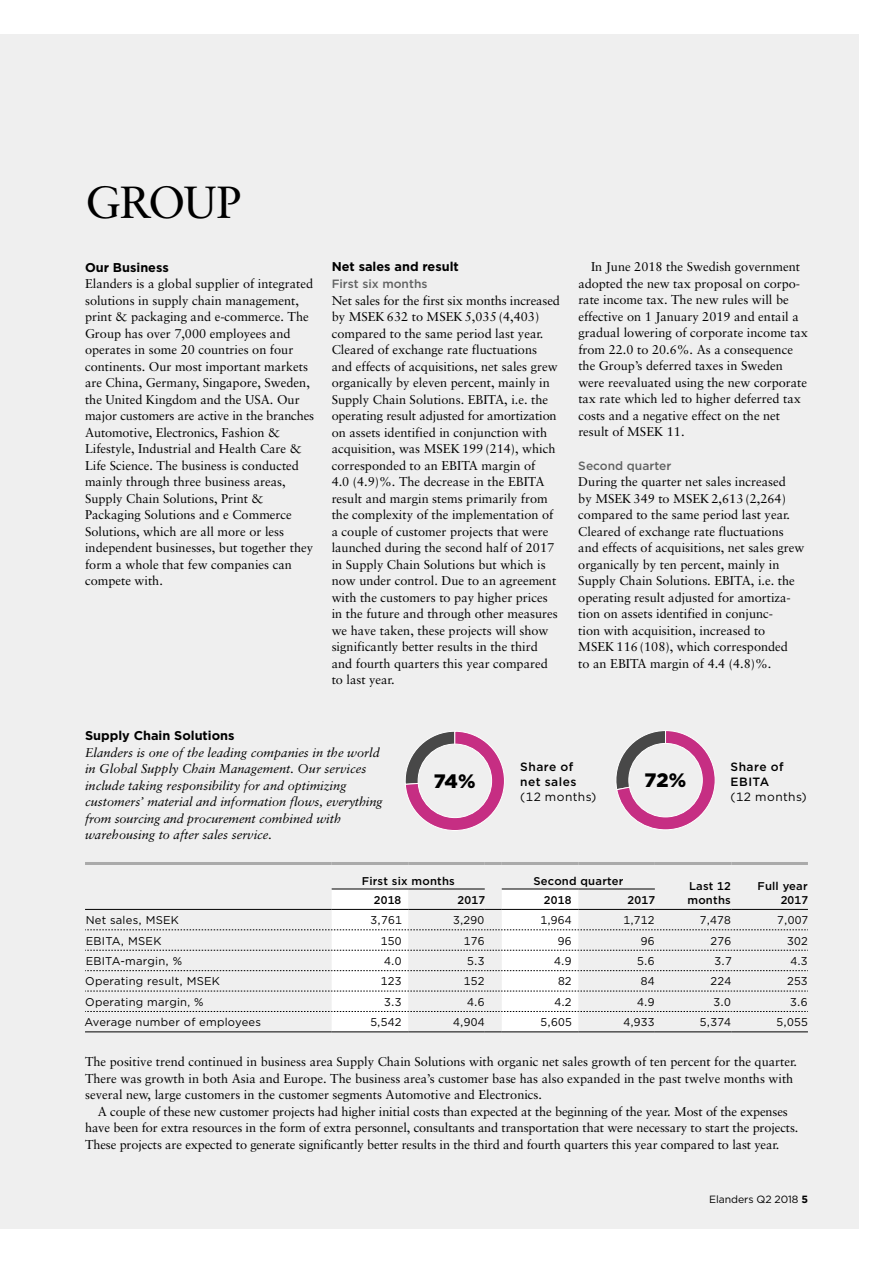
<style>
.page{position:relative;width:893px;height:1263px;background:#fff}
.page>*{position:absolute;margin:0;border:0;box-sizing:border-box;transform-origin:0 0}
.t1{font:45px "Sabon";letter-spacing:-.035em;color:#000}
.t2{font:900 19.5px "Gotham";color:#000}
.t3{font:12.75px/16.5px "Sabon";color:#000}
.t4{font:italic 12.75px/16.5px "Sabon";color:#000}
.t5{font:700 12.75px "Gotham";color:#000}
.t6{font:500 12px "Gotham";color:#616262}
.t7{font:500 12px/15px "Gotham";letter-spacing:.04em;color:#000}
.t8{font:12px "Gotham";letter-spacing:.035em;color:#000}
.t9{font:11.25px "Gotham";letter-spacing:.02em;color:#000}
.t10{font:500 11.25px/13.5px "Gotham";letter-spacing:.02em;color:#000}
.t11{font:10.5px "Gotham";letter-spacing:-.01em;color:#000}
.s1{font-weight:700}
</style>
<div class="page">
<div style="left:0;top:34px;width:859px;height:1195px;background:#efefef"></div>
<svg style="left:405px;top:731px;width:100px;height:100px"></svg>
<div style="left:418px;top:744px;width:74px;height:74px;background:#efefef;border-radius:50%"></div>
<div style="left:418px;top:744px;width:74px;height:74px;border:1px solid #fff;border-radius:50%"></div>
<svg style="left:616px;top:730px;width:99px;height:100px"></svg>
<div style="left:629px;top:743px;width:73px;height:74px;background:#efefef;border-radius:50%"></div>
<div style="left:628px;top:743px;width:75px;height:74px;border:1px solid #fff;border-radius:50%"></div>
<svg style="left:85px;top:889px;width:723px;height:143px"></svg>
<hr style="left:502px;top:1031px;width:76px;height:1px;background:#000">
<hr style="left:578px;top:1031px;width:77px;height:1px;background:#000">
<hr style="left:655px;top:1031px;width:76px;height:1px;background:#000">
<hr style="left:731px;top:1031px;width:77px;height:1px;background:#000">
<hr style="left:85px;top:862px;width:247px;height:3px;background:#aaa">
<hr style="left:332px;top:862px;width:76px;height:3px;background:#aaa">
<hr style="left:408px;top:862px;width:77px;height:3px;background:#aaa">
<hr style="left:485px;top:862px;width:17px;height:3px;background:#aaa">
<hr style="left:502px;top:862px;width:76px;height:3px;background:#aaa">
<hr style="left:578px;top:862px;width:77px;height:3px;background:#aaa">
<hr style="left:655px;top:862px;width:76px;height:3px;background:#aaa">
<hr style="left:731px;top:862px;width:77px;height:3px;background:#aaa">
<h1 class="t1" style="left:85px;top:175px;width:158px">GROUP</h1>
<p class="t5" style="left:85px;top:258px;width:85px">Our Business</p>
<p class="t3" style="left:85px;top:275px;width:231px">Elanders is a global supplier of integrated solutions in supply chain management, print &amp; packaging and e-commerce. The Group has over 7,000 employees and operates in some 20 countries on four continents. Our most important markets are China, Germany, Singapore, Sweden, the United Kingdom and the USA. Our major customers are active in the branches Automotive, Electronics, Fashion &amp; Lifestyle, Industrial and Health Care &amp; Life Science. The business is conducted mainly through three business areas, Supply Chain Solutions, Print &amp; Packaging Solutions and e Commerce Solutions, which are all more or less independent businesses, but together they form a whole that few companies can compete with.</p>
<p class="t5" style="left:332px;top:258px;width:129px">Net sales and result</p>
<p class="t6" style="left:332px;top:276px;width:97px">First six months</p>
<p class="t3" style="left:332px;top:292px;width:230px">Net sales for the first six months increased by MSEK 632 to MSEK 5,035 (4,403) compared to the same period last year.<br>Cleared of exchange rate fluctuations and effects of acquisitions, net sales grew organically by eleven percent, mainly in Supply Chain Solutions. EBITA, i.e. the operating result adjusted for amortization on assets identified in conjunction with acquisition, was MSEK 199 (214), which corresponded to an EBITA margin of<br>4.0 (4.9)%. The decrease in the EBITA result and margin stems primarily from the complexity of the implementation of a couple of customer projects that were launched during the second half of 2017 in Supply Chain Solutions but which is now under control. Due to an agreement with the customers to pay higher prices in the future and through other measures we have taken, these projects will show significantly better results in the third and fourth quarters this year compared to last year.</p>
<p class="t3" style="left:578px;top:259px;width:231px;text-indent:13px">In June 2018 the Swedish government adopted the new tax proposal on corpo&shy;rate income tax. The new rules will be effective on 1 January 2019 and entail a gradual lowering of corporate income tax from 22.0 to 20.6%. As a consequence the Group’s deferred taxes in Sweden were reevaluated using the new corporate tax rate which led to higher deferred tax costs and a negative effect on the net result of MSEK 11.</p>
<p class="t6" style="left:578px;top:457px;width:95px">Second quarter</p>
<p class="t3" style="left:578px;top:473px;width:227px">During the quarter net sales increased<br>by MSEK 349 to MSEK 2,613 (2,264) compared to the same period last year.<br>Cleared of exchange rate fluctuations and effects of acquisitions, net sales grew organically by ten percent, mainly in Supply Chain Solutions. EBITA, i.e. the operating result adjusted for amortiza&shy;tion on assets identified in conjunc-<br>tion with acquisition, increased to MSEK 116 (108), which corresponded<br>to an EBITA margin of 4.4 (4.8)%.</p>
<p class="t5" style="left:85px;top:727px;width:151px">Supply Chain Solutions</p>
<p class="t4" style="left:85px;top:744px;width:299px">Elanders is one of the leading companies in the world in Global Supply Chain Management. Our services include taking responsibility for and optimizing customers’ material and information flows, everything from sourcing and procurement combined with warehousing to after sales service.</p>
<h2 class="t2" style="left:434px;top:767px;width:43px">74%</h2>
<p class="t7" style="left:730px;top:759px;width:55px">Share of<br>EBITA</p>
<p class="t8" style="left:730px;top:789px;width:78px">(12 months)</p>
<p class="t7" style="left:520px;top:759px;width:58px">Share of net sales</p>
<p class="t8" style="left:520px;top:789px;width:78px">(12 months)</p>
<h2 class="t2" style="left:645px;top:766px;width:43px">72%</h2>
<p class="t10" style="left:362px;top:874px;width:95px">First six months</p>
<p class="t10" style="left:533px;top:874px;width:92px">Second quarter</p>
<p class="t10" style="left:687px;top:879px;width:45px">Last 12 months</p>
<p class="t10" style="left:757px;top:879px;width:52px">Full year</p>
<p class="t10" style="left:374px;top:893px;width:29px">2018</p>
<p class="t10" style="left:457px;top:893px;width:29px">2017</p>
<p class="t10" style="left:544px;top:893px;width:29px">2018</p>
<p class="t10" style="left:628px;top:893px;width:29px">2017</p>
<p class="t10" style="left:781px;top:893px;width:29px">2017</p>
<p class="t9" style="left:86px;top:913px;width:95px">Net sales, MSEK</p>
<p class="t9" style="left:371px;top:913px;width:33px">3,761</p>
<p class="t9" style="left:453px;top:913px;width:33px">3,290</p>
<p class="t9" style="left:540px;top:913px;width:33px">1,964</p>
<p class="t9" style="left:623px;top:913px;width:33px">1,712</p>
<p class="t9" style="left:700px;top:913px;width:33px">7,478</p>
<p class="t9" style="left:777px;top:913px;width:33px">7,007</p>
<p class="t9" style="left:86px;top:933px;width:77px">EBITA, MSEK</p>
<p class="t9" style="left:381px;top:933px;width:22px">150</p>
<p class="t9" style="left:464px;top:933px;width:22px">176</p>
<p class="t9" style="left:558px;top:933px;width:15px">96</p>
<p class="t9" style="left:641px;top:933px;width:15px">96</p>
<p class="t9" style="left:710px;top:933px;width:22px">276</p>
<p class="t9" style="left:787px;top:933px;width:22px">302</p>
<p class="t9" style="left:86px;top:954px;width:98px">EBITA-margin, %</p>
<p class="t9" style="left:384px;top:954px;width:19px">4.0</p>
<p class="t9" style="left:467px;top:954px;width:19px">5.3</p>
<p class="t9" style="left:554px;top:954px;width:19px">4.9</p>
<p class="t9" style="left:637px;top:954px;width:19px">5.6</p>
<p class="t9" style="left:714px;top:954px;width:19px">3.7</p>
<p class="t9" style="left:790px;top:954px;width:19px">4.3</p>
<p class="t9" style="left:85px;top:974px;width:136px">Operating result, MSEK</p>
<p class="t9" style="left:381px;top:974px;width:22px">123</p>
<p class="t9" style="left:464px;top:974px;width:22px">152</p>
<p class="t9" style="left:558px;top:974px;width:15px">82</p>
<p class="t9" style="left:641px;top:974px;width:15px">84</p>
<p class="t9" style="left:710px;top:974px;width:22px">224</p>
<p class="t9" style="left:787px;top:974px;width:22px">253</p>
<p class="t9" style="left:85px;top:994px;width:120px">Operating margin, %</p>
<p class="t9" style="left:384px;top:994px;width:19px">3.3</p>
<p class="t9" style="left:467px;top:994px;width:19px">4.6</p>
<p class="t9" style="left:554px;top:994px;width:19px">4.2</p>
<p class="t9" style="left:637px;top:994px;width:19px">4.9</p>
<p class="t9" style="left:714px;top:994px;width:19px">3.0</p>
<p class="t9" style="left:790px;top:994px;width:19px">3.6</p>
<p class="t9" style="left:84px;top:1015px;width:178px">Average number of employees</p>
<p class="t9" style="left:370px;top:1015px;width:33px">5,542</p>
<p class="t9" style="left:453px;top:1015px;width:33px">4,904</p>
<p class="t9" style="left:540px;top:1015px;width:33px">5,605</p>
<p class="t9" style="left:623px;top:1015px;width:33px">4,933</p>
<p class="t9" style="left:700px;top:1015px;width:33px">5,374</p>
<p class="t9" style="left:776px;top:1015px;width:33px">5,055</p>
<p class="t3" style="left:85px;top:1053px;width:714px">The positive trend continued in business area Supply Chain Solutions with organic net sales growth of ten percent for the quarter.<br>There was growth in both Asia and Europe. The business area’s customer base has also expanded in the past twelve months with several new, large customers in the customer segments Automotive and Electronics.</p>
<p class="t3" style="left:85px;top:1103px;width:715px;text-indent:13px">A couple of these new customer projects had higher initial costs than expected at the beginning of the year. Most of the expenses have been for extra resources in the form of extra personnel, consultants and transportation that were necessary to start the projects.<br>These projects are expected to generate significantly better results in the third and fourth quarters this year compared to last year.</p>
<p class="t11" style="left:709px;top:1193px;width:100px">Elanders Q2 2018 <span class="s1">5</span></p>
</div>
